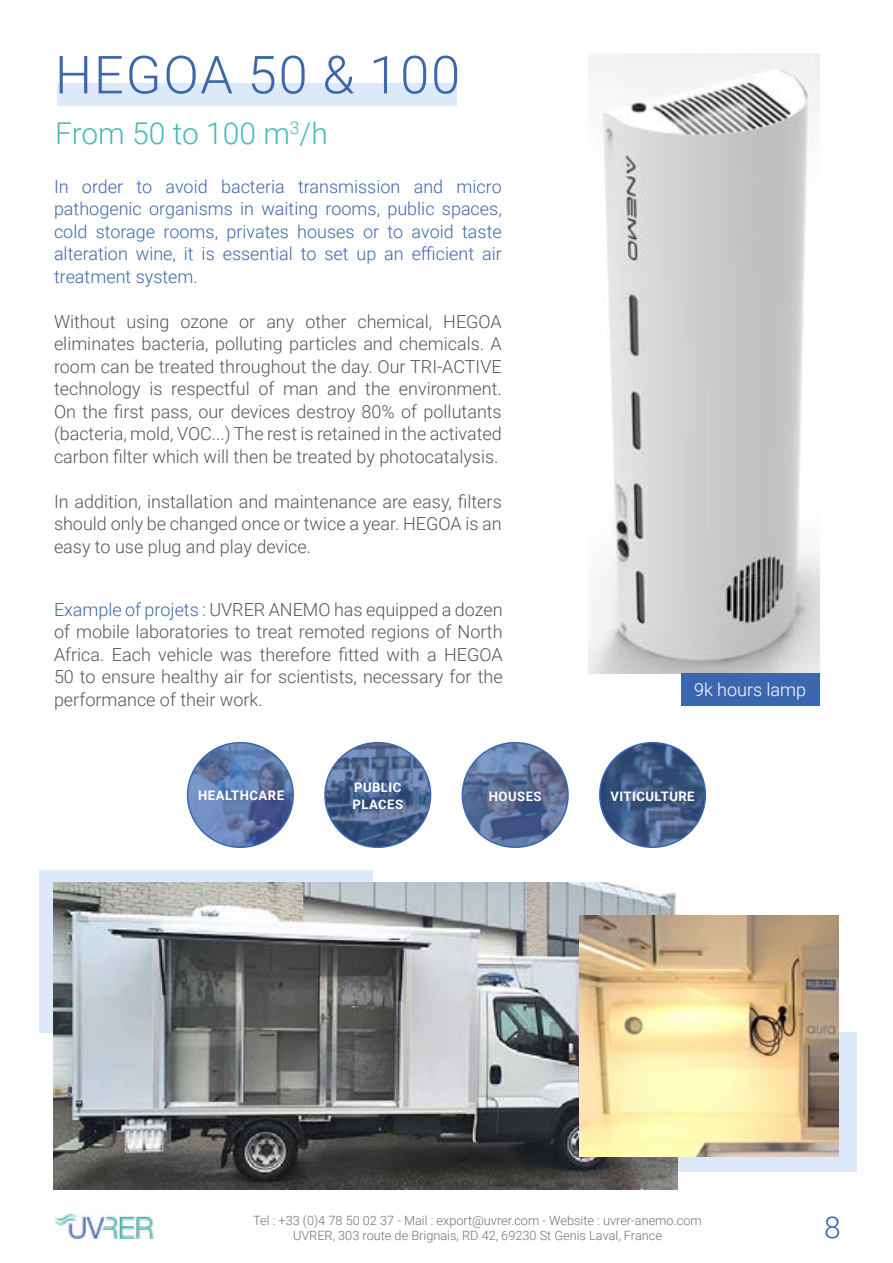
<style>
.page{position:relative;width:893px;height:1263px;background:#fff}
.page>*{position:absolute;margin:0;border:0;box-sizing:border-box;transform-origin:0 0}
.t1{font:300 52.5px "Roboto";letter-spacing:.035em;color:#3c67af}
.t2{font:300 30px "Roboto";color:#47bab6}
.t3{font:300 30px "Roboto";color:#3c67af}
.t4{font:300 18px/22.5px "Roboto";color:#575657;text-align:justify}
.t5{font:300 18px/22.5px "Roboto";color:#3c67af;text-align:justify}
.t6{font:300 18px "Roboto";color:#fff}
.t7{font:700 13.05px/16.4px "Roboto";letter-spacing:.035em;color:#fff}
.t8{font:300 12.75px/15px "Roboto";color:#737071;text-align:center}
.s1{color:#3c67af}
</style>
<div class="page">
<div style="left:523px;top:1032px;width:333px;height:140px;background:#dde9f8"></div>
<div style="left:40px;top:870px;width:333px;height:162px;background:#dde9f8"></div>
<div style="left:57px;top:83px;width:400px;height:22px;background:#dde9f8"></div>
<img style="left:588px;top:54px;width:232px;height:619px">
<img style="left:462px;top:743px;width:106px;height:104px">
<div style="left:462px;top:742px;width:107px;height:106px;border:2px solid #3c67af;border-radius:50%"></div>
<img style="left:600px;top:743px;width:105px;height:104px">
<div style="left:599px;top:742px;width:107px;height:106px;border:2px solid #3c67af;border-radius:50%"></div>
<img style="left:188px;top:743px;width:105px;height:104px">
<div style="left:187px;top:742px;width:107px;height:106px;border:2px solid #3c67af;border-radius:50%"></div>
<img style="left:325px;top:743px;width:106px;height:104px">
<div style="left:324px;top:742px;width:107px;height:106px;border:2px solid #3c67af;border-radius:50%"></div>
<img style="left:53px;top:882px;width:624px;height:307px">
<img style="left:579px;top:916px;width:260px;height:240px">
<div style="left:682px;top:673px;width:138px;height:33px;background:#3c67af"></div>
<img style="left:54px;top:1214px;width:103px;height:24px">
<h1 class="t1" style="left:55px;top:38px;width:407px">HEGOA 50 &amp; 100</h1>
<h2 class="t2" style="left:55px;top:113px;width:274px">From 50 to 100 m<sup>3</sup>/h</h2>
<p class="t5" style="left:54px;top:174px;width:449px">In order to avoid bacteria transmission and micro pathogenic organisms in waiting rooms, public spaces, cold storage rooms, privates houses or to avoid taste alteration wine, it is essential to set up an efficient air treatment system.</p>
<p class="t4" style="left:54px;top:309px;width:449px">Without using ozone or any other chemical, HEGOA eliminates bacteria, polluting particles and chemicals. A room can be treated throughout the day. Our TRI-ACTIVE technology is respectful of man and the environment.<br>On the first pass, our devices destroy 80% of pollutants (bacteria, mold, VOC...) The rest is retained in the activated carbon filter which will then be treated by photocatalysis.</p>
<p class="t4" style="left:54px;top:489px;width:449px">In addition, installation and maintenance are easy, filters should only be changed once or twice a year. HEGOA is an easy to use plug and play device.</p>
<p class="t4" style="left:54px;top:597px;width:450px"><span class="s1">Example of projets :</span> UVRER ANEMO has equipped a dozen of mobile laboratories to treat remoted regions of North Africa. Each vehicle was therefore fitted with a HEGOA 50 to ensure healthy air for scientists, necessary for the performance of their work.</p>
<p class="t6" style="left:694px;top:677px;width:114px">9k hours lamp</p>
<p class="t7" style="left:352px;top:779px;width:52px">PUBLIC<br>PLACES</p>
<p class="t7" style="left:198px;top:786px;width:87px">HEALTHCARE</p>
<p class="t7" style="left:489px;top:788px;width:54px">HOUSES</p>
<p class="t7" style="left:610px;top:788px;width:86px">VITICULTURE</p>
<p class="t8" style="left:253px;top:1212px;width:450px">Tel : +33 (0)4 78 50 02 37 - Mail : export@uvrer.com - Website : uvrer-anemo.com<br>UVRER, 303 route de Brignais, RD 42, 69230 St Genis Laval, France</p>
<h2 class="t3" style="left:824px;top:1206px;width:18px">8</h2>
</div>
